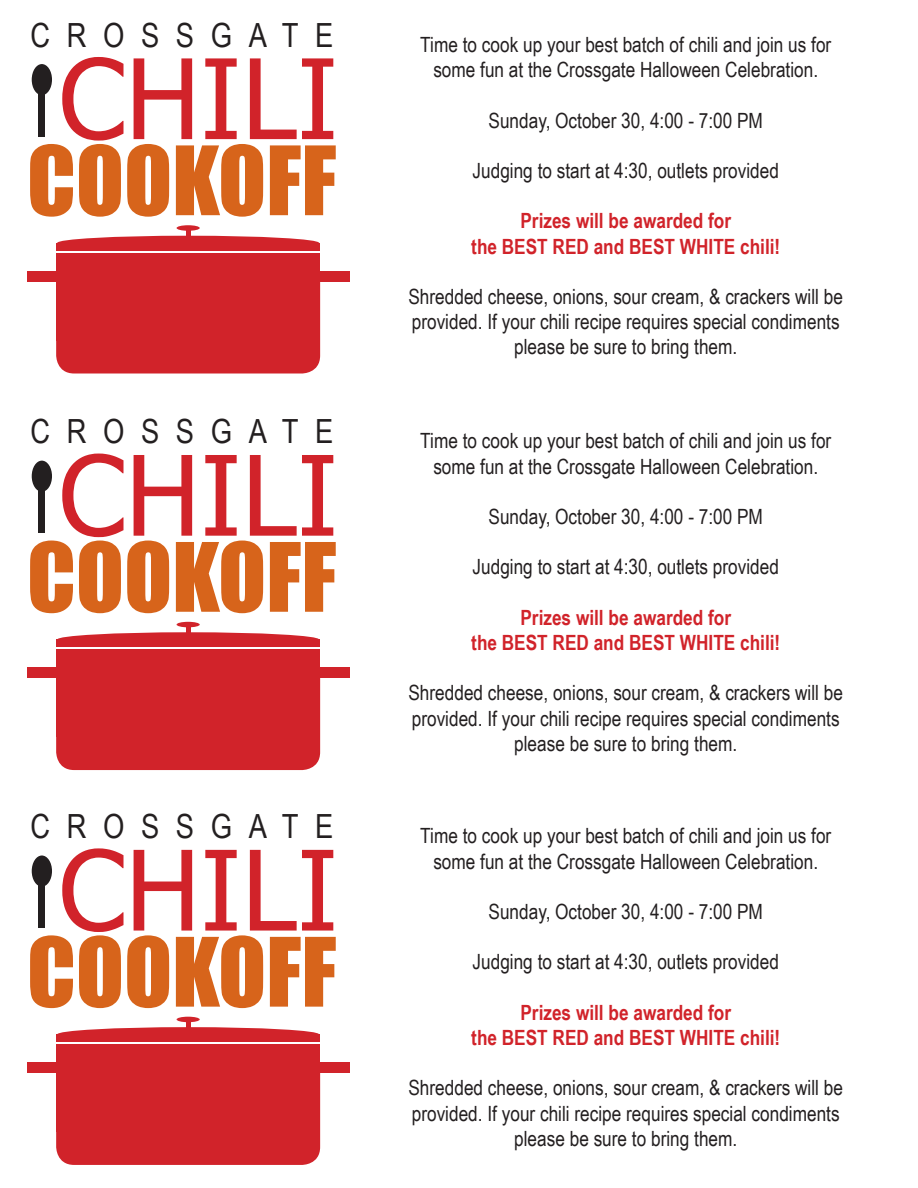
<style>
.page{position:relative;width:918px;height:1188px;background:#fff}
.page>*{position:absolute;margin:0;border:0;box-sizing:border-box;transform-origin:0 0}
.t1{font:111px "Tahoma";color:#d1232a}
.t2{font:88.2px "Impact";color:#d7641b}
.t3{font:33.3px "Arial Narrow";letter-spacing:.5em;color:#231f20}
.t4{font:21px/25.2px "Arial Narrow";color:#231f20;text-align:center}
.t5{font:700 21px/25.2px "Arial Narrow";color:#d1232a;text-align:center}
</style>
<div class="page">
<div style="left:32px;top:64px;width:20px;height:31px;background:#231f20;border-radius:50%"></div>
<div style="left:39px;top:78px;width:6px;height:58px;background:#231f20"></div>
<div style="left:56px;top:340px;width:264px;height:34px;background:#d1232a"></div>
<div style="left:27px;top:271px;width:322px;height:11px;background:#d1232a"></div>
<div style="left:56px;top:253px;width:264px;height:87px;background:#d1232a"></div>
<div style="left:56px;top:243px;width:264px;height:7px;background:#d1232a"></div>
<div style="left:57px;top:236px;width:262px;height:14px;background:#d1232a;border-radius:50%"></div>
<div style="left:186px;top:229px;width:5px;height:9px;background:#d1232a"></div>
<div style="left:177px;top:225px;width:23px;height:6px;background:#d1232a;border-radius:50%"></div>
<div style="left:32px;top:461px;width:20px;height:31px;background:#231f20;border-radius:50%"></div>
<div style="left:39px;top:475px;width:6px;height:58px;background:#231f20"></div>
<div style="left:56px;top:737px;width:264px;height:33px;background:#d1232a"></div>
<div style="left:27px;top:668px;width:322px;height:10px;background:#d1232a"></div>
<div style="left:56px;top:649px;width:264px;height:88px;background:#d1232a"></div>
<div style="left:56px;top:640px;width:264px;height:7px;background:#d1232a"></div>
<div style="left:57px;top:632px;width:262px;height:15px;background:#d1232a;border-radius:50%"></div>
<div style="left:186px;top:625px;width:5px;height:10px;background:#d1232a"></div>
<div style="left:177px;top:622px;width:23px;height:5px;background:#d1232a;border-radius:50%"></div>
<div style="left:32px;top:856px;width:20px;height:31px;background:#231f20;border-radius:50%"></div>
<div style="left:39px;top:870px;width:6px;height:58px;background:#231f20"></div>
<div style="left:56px;top:1132px;width:264px;height:33px;background:#d1232a"></div>
<div style="left:27px;top:1062px;width:322px;height:11px;background:#d1232a"></div>
<div style="left:56px;top:1044px;width:264px;height:88px;background:#d1232a"></div>
<div style="left:56px;top:1035px;width:264px;height:7px;background:#d1232a"></div>
<div style="left:57px;top:1027px;width:262px;height:15px;background:#d1232a;border-radius:50%"></div>
<div style="left:186px;top:1020px;width:5px;height:10px;background:#d1232a"></div>
<div style="left:177px;top:1017px;width:23px;height:5px;background:#d1232a;border-radius:50%"></div>
<h3 class="t3" style="left:30px;top:16px;width:304px">CROSSGATE</h3>
<h1 class="t1" style="left:59px;top:28px;width:281px">CHILI</h1>
<h2 class="t2" style="left:27px;top:126px;width:311px">COOKOFF</h2>
<h3 class="t3" style="left:30px;top:413px;width:304px">CROSSGATE</h3>
<h1 class="t1" style="left:59px;top:425px;width:281px">CHILI</h1>
<h2 class="t2" style="left:27px;top:523px;width:311px">COOKOFF</h2>
<h3 class="t3" style="left:30px;top:807px;width:304px">CROSSGATE</h3>
<h1 class="t1" style="left:59px;top:820px;width:281px">CHILI</h1>
<h2 class="t2" style="left:27px;top:918px;width:311px">COOKOFF</h2>
<p class="t4" style="left:420px;top:32px;width:413px">Time to cook up your best batch of chili and join us for some fun at the Crossgate Halloween Celebration.</p>
<p class="t4" style="left:489px;top:107px;width:276px">Sunday, October 30, 4:00 - 7:00 PM</p>
<p class="t4" style="left:473px;top:158px;width:308px">Judging to start at 4:30, outlets provided</p>
<p class="t5" style="left:471px;top:208px;width:311px">Prizes will be awarded for<br>the BEST RED and BEST WHITE chili!</p>
<p class="t4" style="left:408px;top:284px;width:436px">Shredded cheese, onions, sour cream, &amp; crackers will be provided. If your chili recipe requires special condiments please be sure to bring them.</p>
<p class="t4" style="left:420px;top:428px;width:413px">Time to cook up your best batch of chili and join us for some fun at the Crossgate Halloween Celebration.</p>
<p class="t4" style="left:489px;top:504px;width:276px">Sunday, October 30, 4:00 - 7:00 PM</p>
<p class="t4" style="left:473px;top:554px;width:308px">Judging to start at 4:30, outlets provided</p>
<p class="t5" style="left:471px;top:605px;width:311px">Prizes will be awarded for<br>the BEST RED and BEST WHITE chili!</p>
<p class="t4" style="left:408px;top:680px;width:436px">Shredded cheese, onions, sour cream, &amp; crackers will be provided. If your chili recipe requires special condiments please be sure to bring them.</p>
<p class="t4" style="left:420px;top:823px;width:413px">Time to cook up your best batch of chili and join us for some fun at the Crossgate Halloween Celebration.</p>
<p class="t4" style="left:489px;top:899px;width:276px">Sunday, October 30, 4:00 - 7:00 PM</p>
<p class="t4" style="left:473px;top:949px;width:308px">Judging to start at 4:30, outlets provided</p>
<p class="t5" style="left:471px;top:1000px;width:311px">Prizes will be awarded for<br>the BEST RED and BEST WHITE chili!</p>
<p class="t4" style="left:408px;top:1075px;width:436px">Shredded cheese, onions, sour cream, &amp; crackers will be provided. If your chili recipe requires special condiments please be sure to bring them.</p>
</div>
